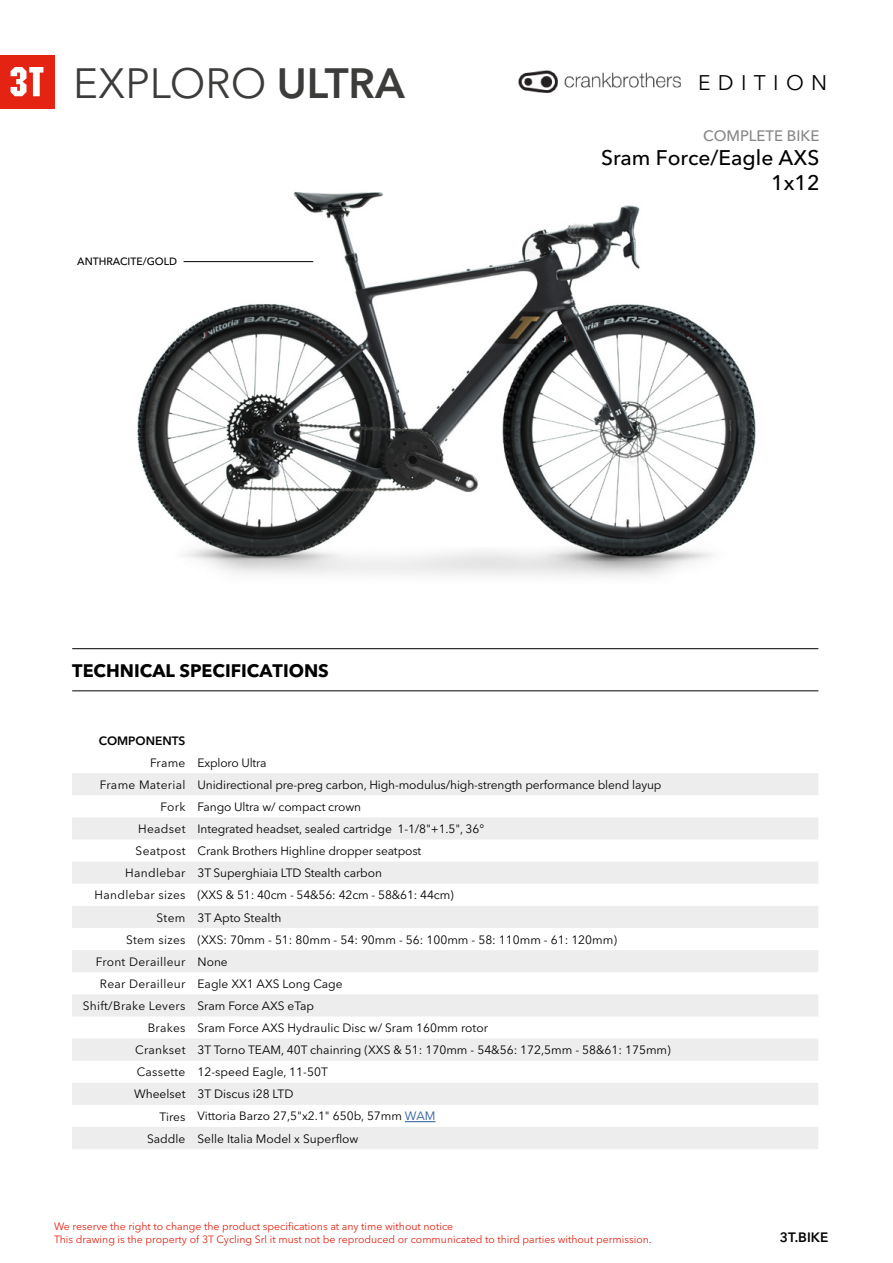
<style>
.page{position:relative;width:893px;height:1263px;background:#fff}
.page>*{position:absolute;margin:0;border:0;box-sizing:border-box;transform-origin:0 0}
.t1{font:42px "Avenir Next LT Pro";color:#3c3c3b}
.t2{font:500 21px/25.2px "Avenir Next LT Pro";color:#000;text-align:right}
.t3{font:21px "Avenir Next LT Pro";letter-spacing:.35em;color:#000}
.t4{font:700 18px "Avenir Next LT Pro";color:#000}
.t5{font:500 15px "Avenir Next LT Pro";color:#878787}
.t6{font:600 13.5px "Avenir Next LT Pro";color:#000}
.t7{font:12px "Avenir Next LT Pro";color:#000}
.t8{font:12px "Avenir Next LT Pro";letter-spacing:.015em;color:#020304}
.t9{font:600 12px "Avenir Next LT Pro";color:#000}
.t10{font:10.5px/12.6px "Avenir Next LT Pro";color:#e42313}
.t11{font:500 10.5px "Avenir Next LT Pro";color:#000}
.s1{font-weight:600}
.s2{color:#010202}
.s3{color:#020304}
.s4{color:#000}
.s5{color:#275b9b}
</style>
<div class="page">
<div style="left:0;top:55px;width:54px;height:54px;background:#e42313"></div>
<svg style="left:11px;top:67px;width:32px;height:29px"></svg>
<hr style="left:72px;top:691px;width:746px;height:1px;background:#000">
<hr style="left:72px;top:648px;width:746px;height:1px;background:#000">
<svg style="left:72px;top:773px;width:746px;height:376px;fill:#f5f5f5"></svg>
<div style="left:72px;top:994px;width:746px;height:22px;background:#ededed"></div>
<hr style="left:405px;top:1121px;width:30px;height:1px;background:#275b9b">
<img style="left:519px;top:70px;width:162px;height:23px">
<img style="left:137px;top:191px;width:619px;height:386px">
<hr style="left:184px;top:261px;width:129px;height:1px;background:#000">
<h1 class="t1" style="left:73px;top:58px;width:333px">EXPLORO <span class="s1">ULTRA</span></h1>
<h2 class="t3" style="left:698px;top:70px;width:131px">EDITION</h2>
<p class="t5" style="left:703px;top:126px;width:118px">COMPLETE BIKE</p>
<p class="t11" style="left:77px;top:255px;width:101px">ANTHRACITE/GOLD</p>
<h3 class="t4" style="left:72px;top:660px;width:258px">TECHNICAL SPECIFICATIONS</h3>
<h2 class="t2" style="left:601px;top:145px;width:220px">Sram Force/Eagle AXS<br>1x12</h2>
<p class="t9" style="left:99px;top:734px;width:88px">COMPONENTS</p>
<p class="t7" style="left:150px;top:755px;width:118px"><span class="s2">Frame</span> Exploro Ultra</p>
<p class="t7" style="left:100px;top:777px;width:563px"><span class="s3">Frame Material</span> Unidirectional pre-preg carbon, High-modulus/high-strength performance blend layup</p>
<p class="t7" style="left:161px;top:799px;width:202px"><span class="s3">Fork</span> Fango Ultra w/ compact crown</p>
<p class="t7" style="left:138px;top:822px;width:347px"><span class="s3">Headset</span> Integrated headset, sealed cartridge 1-1/8"+1.5", 36°</p>
<p class="t7" style="left:136px;top:844px;width:287px">Seatpost Crank Brothers Highline dropper seatpost</p>
<p class="t7" style="left:125px;top:866px;width:258px"><span class="s3">Handlebar</span> 3T Superghiaia LTD Stealth carbon</p>
<p class="t7" style="left:95px;top:888px;width:361px"><span class="s3">Handlebar sizes</span> (XXS &amp; 51: 40cm - 54&amp;56: 42cm - 58&amp;61: 44cm)</p>
<p class="t7" style="left:157px;top:910px;width:126px"><span class="s3">Stem</span> 3T Apto Stealth</p>
<p class="t7" style="left:126px;top:932px;width:492px"><span class="s3">Stem sizes</span> (XXS: 70mm - 51: 80mm - 54: 90mm - 56: 100mm - 58: 110mm - 61: 120mm)</p>
<p class="t8" style="left:96px;top:954px;width:134px">Front Derailleur <span class="s4">None</span></p>
<p class="t7" style="left:100px;top:976px;width:244px"><span class="s3">Rear Derailleur</span> Eagle XX1 AXS Long Cage</p>
<p class="t8" style="left:83px;top:999px;width:233px">Shift/Brake Levers <span class="s4">Sram Force AXS eTap</span></p>
<p class="t7" style="left:148px;top:1021px;width:342px"><span class="s3">Brakes</span> Sram Force AXS Hydraulic Disc w/ Sram 160mm rotor</p>
<p class="t7" style="left:135px;top:1043px;width:537px"><span class="s3">Crankset</span> 3T Torno TEAM, 40T chainring (XXS &amp; 51: 170mm - 54&amp;56: 172,5mm - 58&amp;61: 175mm)</p>
<p class="t7" style="left:137px;top:1065px;width:193px"><span class="s3">Cassette</span> 12-speed Eagle, 11-50T</p>
<p class="t7" style="left:134px;top:1087px;width:161px">Wheelset 3T Discus i28 LTD</p>
<p class="t7" style="left:159px;top:1109px;width:277px">Tires Vittoria Barzo 27,5"x2.1" 650b, 57mm <span class="s5">WAM</span></p>
<p class="t7" style="left:147px;top:1131px;width:213px">Saddle Selle Italia Model x Superflow</p>
<p class="t10" style="left:54px;top:1220px;width:599px">We reserve the right to change the product specifications at any time without notice<br>This drawing is the property of 3T Cycling Srl it must not be reproduced or communicated to third parties without permission.</p>
<p class="t6" style="left:780px;top:1229px;width:50px">3T.BIKE</p>
</div>
